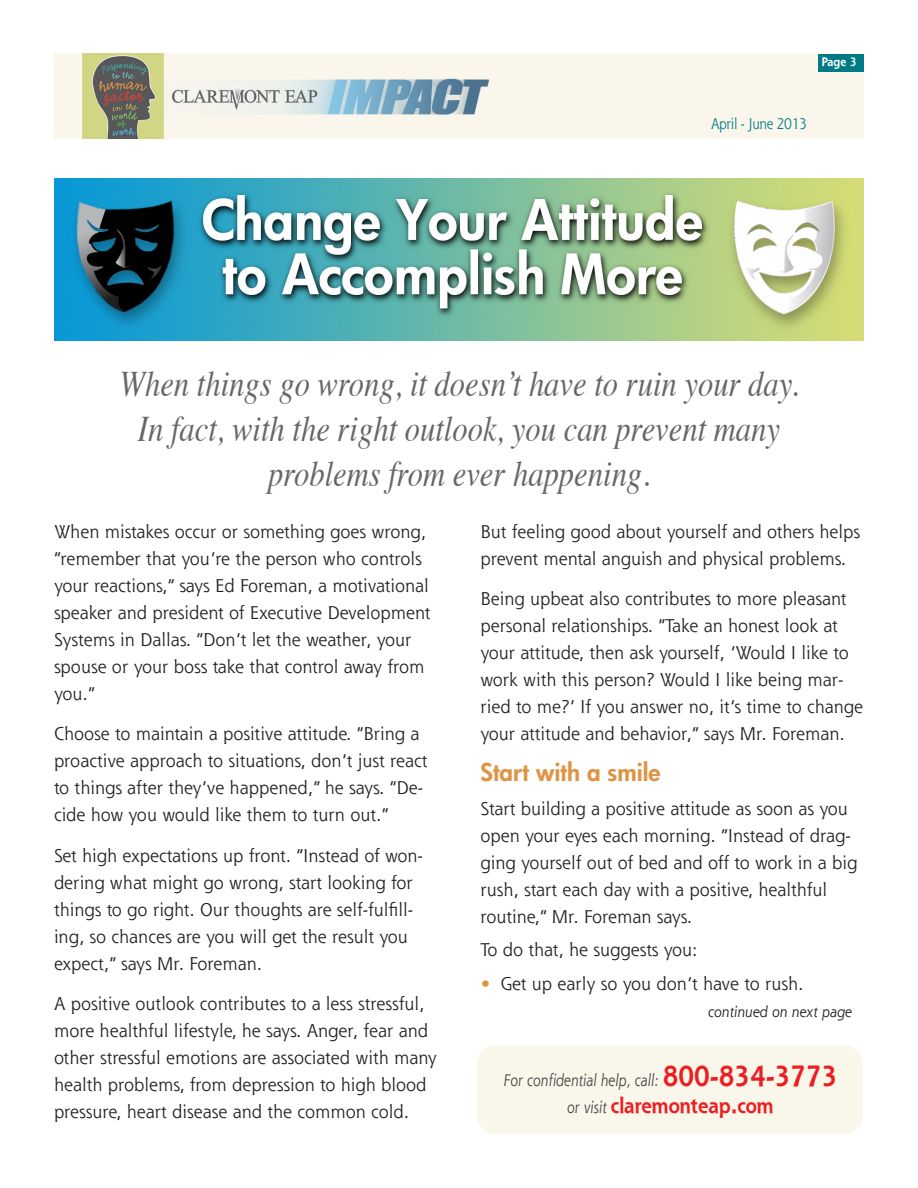
<style>
.page{position:relative;width:918px;height:1188px;background:#fff}
.page>*{position:absolute;margin:0;border:0;box-sizing:border-box;transform-origin:0 0}
.t1{font:italic 36px/45px "Times";color:#67676a;text-align:center;scale:.85 1}
.t2{font:800 24px "Futura CE";color:#de9444}
.hang_indent{font:700 21px "Shannon";color:#ee1d23;scale:.9 1}
.t3{font:18px/27px "Shannon Std";color:#231f20}
.hang_indent-2{font:italic 16.5px "Shannon ATT";color:#454647;scale:.9 1}
.t4{font:italic 15px "Shannon ATT";color:#231f20}
.t5{font:15px "Shannon Std";letter-spacing:-.025em;color:#007b85;scale:.9 1}
.hang_indent-3{font:700 12px "Shannon";color:#fff;scale:.9 1}
.s1{color:#de9444}
.s2{font-family:"Shannon";font-weight:700;font-style:normal;font-size:28.5px;color:#ee1d23}
.s3{font-family:"Shannon ATT";font-weight:400;font-style:italic;font-size:16.5px;color:#454647}
</style>
<div class="page">
<img style="left:54px;top:54px;width:810px;height:85px">
<div style="left:819px;top:54px;width:45px;height:18px;background:#007b85"></div>
<img style="left:54px;top:178px;width:810px;height:162px">
<div style="left:477px;top:1045px;width:386px;height:89px;background:#f9f7e9;border-radius:18px"></div>
<p class="hang_indent-3" style="left:822px;top:55px;width:41px">Page 3</p>
<p class="t5" style="left:711px;top:114px;width:108px">April - June 2013</p>
<p class="t1" style="left:120px;top:359px;width:800px">When things go wrong, it doesn’t have to ruin your day.<br>In fact, with the right outlook, you can prevent many problems from ever happening.</p>
<p class="t3" style="left:54px;top:518px;width:378px">When mistakes occur or something goes wrong, “remember that you’re the person who controls your reactions,” says Ed Foreman, a motivational speaker and president of Executive Development Systems in Dallas. “Don’t let the weather, your spouse or your boss take that control away from you.”</p>
<p class="t3" style="left:54px;top:720px;width:375px">Choose to maintain a positive attitude. “Bring a proactive approach to situations, don’t just react to things after they’ve happened,” he says. “De&shy;cide how you would like them to turn out.”</p>
<p class="t3" style="left:54px;top:842px;width:370px">Set high expectations up front. “Instead of won&shy;dering what might go wrong, start looking for things to go right. Our thoughts are self-fulfill&shy;ing, so chances are you will get the result you expect,” says Mr. Foreman.</p>
<p class="t3" style="left:54px;top:990px;width:384px">A positive outlook contributes to a less stressful, more healthful lifestyle, he says. Anger, fear and other stressful emotions are associated with many health problems, from depression to high blood pressure, heart disease and the common cold.</p>
<p class="t3" style="left:481px;top:518px;width:381px">But feeling good about yourself and others helps prevent mental anguish and physical problems.</p>
<p class="t3" style="left:481px;top:585px;width:384px">Being upbeat also contributes to more pleasant personal relationships. “Take an honest look at your attitude, then ask yourself, ‘Would I like to work with this person? Would I like being mar&shy;ried to me?’ If you answer no, it’s time to change your attitude and behavior,” says Mr. Foreman.</p>
<p class="t2" style="left:481px;top:756px;width:182px">Start with a smile</p>
<p class="t3" style="left:481px;top:794px;width:378px">Start building a positive attitude as soon as you open your eyes each morning. “Instead of drag&shy;ging yourself out of bed and off to work in a big rush, start each day with a positive, healthful routine,” Mr. Foreman says.</p>
<p class="t3" style="left:481px;top:936px;width:218px">To do that, he suggests you:</p>
<p class="t3" style="left:481px;top:970px;width:324px"><span class="s1">•</span> Get up early so you don’t have to rush.</p>
<p class="t4" style="left:708px;top:1003px;width:146px">continued on next page</p>
<p class="hang_indent-2" style="left:504px;top:1070px;width:373px">For confidential help, call: <span class="s2">800-834-3773</span></p>
<p class="hang_indent" style="left:567px;top:1093px;width:231px"><span class="s3">or visit</span> claremonteap.com</p>
</div>
